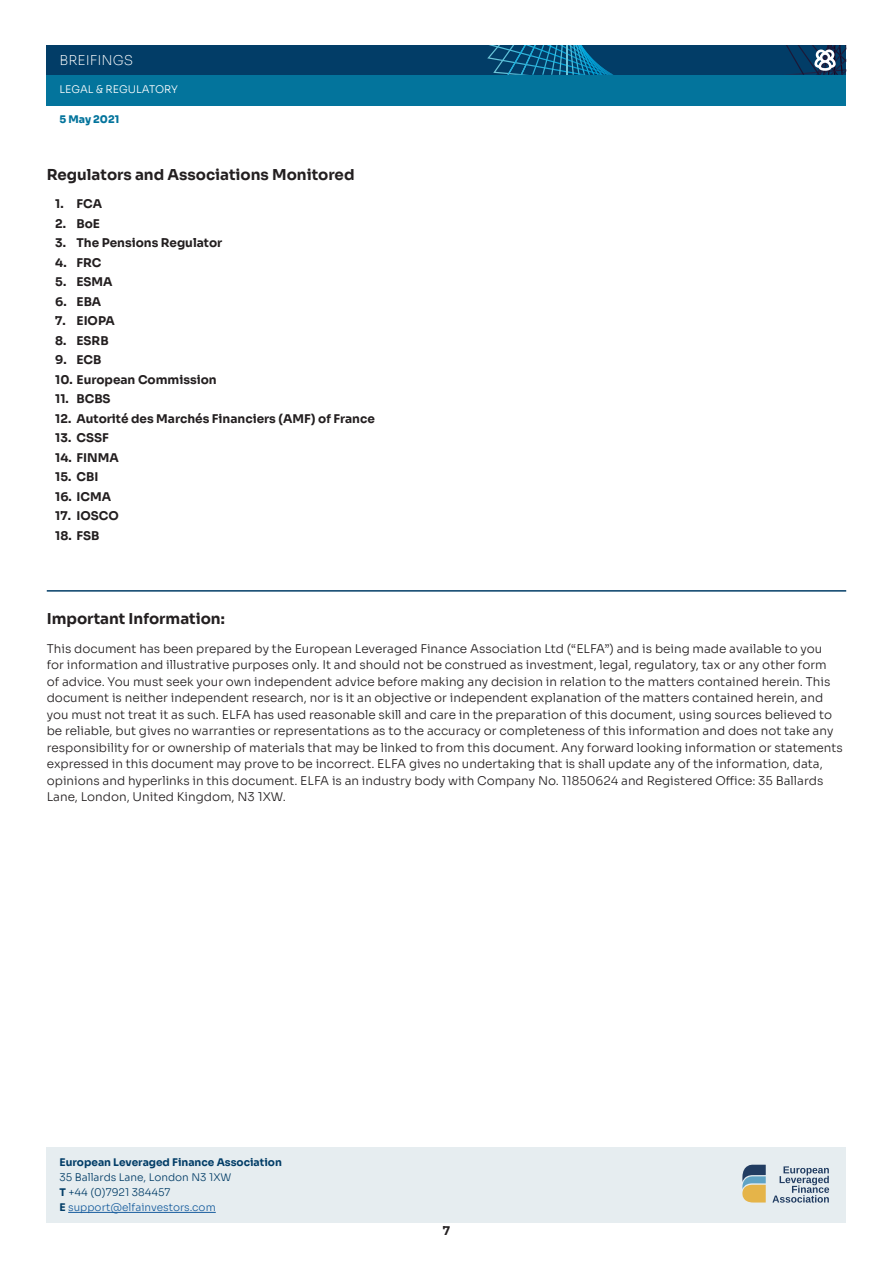
<style>
.page{position:relative;width:893px;height:1263px;background:#fff}
.page>*{position:absolute;margin:0;border:0;box-sizing:border-box;transform-origin:0 0}
._05_1_BODYTEXT_01_So{font:700 15px "Sora";color:#231f20}
.t1{font:200 13.5px "Sora";color:#fff}
._05_1_BODYTEXT_01_So-2{font:300 12px/16.5px "Sora";color:#231f20}
._05_1_BODYTEXT_01_So-3{font:700 12px "Sora";color:#231f20}
.t2{font:300 10.5px "Sora";color:#023d67}
.t3{font:700 10.5px "Sora";color:#023d67}
.t4{font:300 10.5px "Sora";color:#175d9e}
.t5{font:300 10.5px "Sora";color:#fff}
.t6{font:800 10.5px "Sora";color:#03749c}
.s1{font-weight:700}
.s2{font-weight:700;color:#023d67}
</style>
<div class="page">
<div style="left:47px;top:75px;width:799px;height:30px;background:#03749c"></div>
<div style="left:47px;top:45px;width:799px;height:30px;background:#023d67"></div>
<div style="left:47px;top:1148px;width:799px;height:75px;background:#e6edf0"></div>
<hr style="left:68px;top:1212px;width:148px;height:1px;background:#175d9e">
<hr style="left:47px;top:590px;width:799px;height:2px;background:#023d67">
<svg style="left:487px;top:45px;width:359px;height:30px"></svg>
<svg style="left:742px;top:1164px;width:24px;height:38px"></svg>
<svg style="left:772px;top:1166px;width:57px;height:36px"></svg>
<p class="t1" style="left:60px;top:49px;width:75px">BREIFINGS</p>
<p class="t5" style="left:60px;top:81px;width:120px">LEGAL &amp; REGULATORY</p>
<p class="t6" style="left:60px;top:111px;width:61px">5 May 2021</p>
<p class="_05_1_BODYTEXT_01_So" style="left:47px;top:162px;width:309px">Regulators and Associations Monitored</p>
<p class="_05_1_BODYTEXT_01_So-3" style="left:55px;top:194px;width:48px">1. FCA</p>
<p class="_05_1_BODYTEXT_01_So-3" style="left:55px;top:213px;width:46px">2. BoE</p>
<p class="_05_1_BODYTEXT_01_So-3" style="left:55px;top:233px;width:169px">3. The Pensions Regulator</p>
<p class="_05_1_BODYTEXT_01_So-3" style="left:55px;top:252px;width:48px">4. FRC</p>
<p class="_05_1_BODYTEXT_01_So-3" style="left:55px;top:272px;width:59px">5. ESMA</p>
<p class="_05_1_BODYTEXT_01_So-3" style="left:55px;top:291px;width:47px">6. EBA</p>
<p class="_05_1_BODYTEXT_01_So-3" style="left:55px;top:311px;width:61px">7. EIOPA</p>
<p class="_05_1_BODYTEXT_01_So-3" style="left:55px;top:330px;width:55px">8. ESRB</p>
<p class="_05_1_BODYTEXT_01_So-3" style="left:55px;top:350px;width:48px">9. ECB</p>
<p class="_05_1_BODYTEXT_01_So-3" style="left:55px;top:369px;width:163px">10. European Commission</p>
<p class="_05_1_BODYTEXT_01_So-3" style="left:55px;top:389px;width:57px">11. BCBS</p>
<p class="_05_1_BODYTEXT_01_So-3" style="left:55px;top:408px;width:321px">12. Autorité des Marchés Financiers (AMF) of France</p>
<p class="_05_1_BODYTEXT_01_So-3" style="left:55px;top:428px;width:55px">13. CSSF</p>
<p class="_05_1_BODYTEXT_01_So-3" style="left:55px;top:447px;width:65px">14. FINMA</p>
<p class="_05_1_BODYTEXT_01_So-3" style="left:55px;top:467px;width:45px">15. CBI</p>
<p class="_05_1_BODYTEXT_01_So-3" style="left:55px;top:486px;width:57px">16. ICMA</p>
<p class="_05_1_BODYTEXT_01_So-3" style="left:55px;top:506px;width:65px">17. IOSCO</p>
<p class="_05_1_BODYTEXT_01_So-3" style="left:55px;top:525px;width:46px">18. FSB</p>
<p class="_05_1_BODYTEXT_01_So" style="left:47px;top:606px;width:180px">Important Information:</p>
<p class="_05_1_BODYTEXT_01_So-2" style="left:47px;top:639px;width:798px">This document has been prepared by the European Leveraged Finance Association Ltd (“ELFA”) and is being made available to you<br>for information and illustrative purposes only. It and should not be construed as investment, legal, regulatory, tax or any other form<br>of advice. You must seek your own independent advice before making any decision in relation to the matters contained herein. This document is neither independent research, nor is it an objective or independent explanation of the matters contained herein, and you must not treat it as such. ELFA has used reasonable skill and care in the preparation of this document, using sources believed to be reliable, but gives no warranties or representations as to the accuracy or completeness of this information and does not take any responsibility for or ownership of materials that may be linked to from this document. Any forward looking information or statements expressed in this document may prove to be incorrect. ELFA gives no undertaking that is shall update any of the information, data, opinions and hyperlinks in this document. ELFA is an industry body with Company No. 11850624 and Registered Office: 35 Ballards Lane, London, United Kingdom, N3 1XW.</p>
<p class="t3" style="left:60px;top:1154px;width:224px">European Leveraged Finance Association</p>
<p class="t2" style="left:60px;top:1169px;width:173px">35 Ballards Lane, London N3 1XW</p>
<p class="t2" style="left:60px;top:1184px;width:112px"><span class="s1">T</span> +44 (0)7921 384457</p>
<p class="t4" style="left:60px;top:1199px;width:158px"><span class="s2">E</span> support@elfainvestors.com</p>
<p class="_05_1_BODYTEXT_01_So-3" style="left:443px;top:1221px;width:9px">7</p>
</div>
